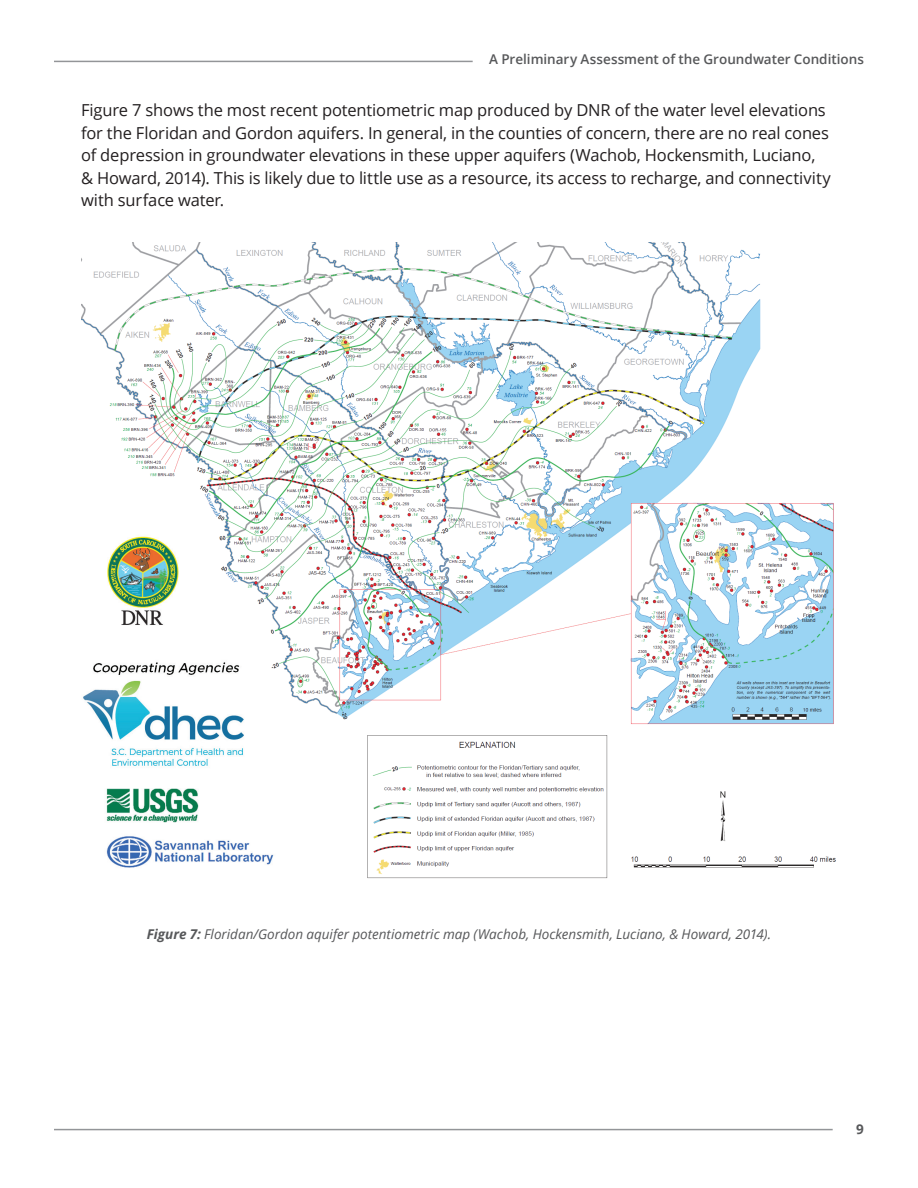
<style>
.page{position:relative;width:918px;height:1188px;background:#fff}
.page>*{position:absolute;margin:0;border:0;box-sizing:border-box;transform-origin:0 0}
.t1{font:16.5px/22.5px "Open Sans";letter-spacing:-.01em;color:#231f20}
.t2{font:italic 13.5px "Open Sans";color:#57585a}
.t3{font:600 13.5px "Open Sans";color:#57585a}
.t4{font:700 13.5px "Open Sans";color:#57585a}
.s1{font-weight:700}
</style>
<div class="page">
<hr style="left:54px;top:1129px;width:779px;height:1px;background:#939598">
<hr style="left:54px;top:61px;width:419px;height:1px;background:#939598">
<img style="left:81px;top:243px;width:753px;height:636px">
<img style="left:623px;top:772px;width:213px;height:107px">
<img style="left:81px;top:526px;width:195px;height:353px">
<p class="t3" style="left:489px;top:50px;width:376px">A Preliminary Assessment of the Groundwater Conditions</p>
<p class="t1" style="left:81px;top:99px;width:751px">Figure 7 shows the most recent potentiometric map produced by DNR of the water level elevations for the Floridan and Gordon aquifers. In general, in the counties of concern, there are no real cones of depression in groundwater elevations in these upper aquifers (Wachob, Hockensmith, Luciano, &amp; Howard, 2014). This is likely due to little use as a resource, its access to recharge, and connectivity with surface water.</p>
<p class="t2" style="left:147px;top:925px;width:626px"><span class="s1">Figure 7:</span> Floridan/Gordon aquifer potentiometric map (Wachob, Hockensmith, Luciano, &amp; Howard, 2014).</p>
<p class="t4" style="left:856px;top:1120px;width:9px">9</p>
</div>
